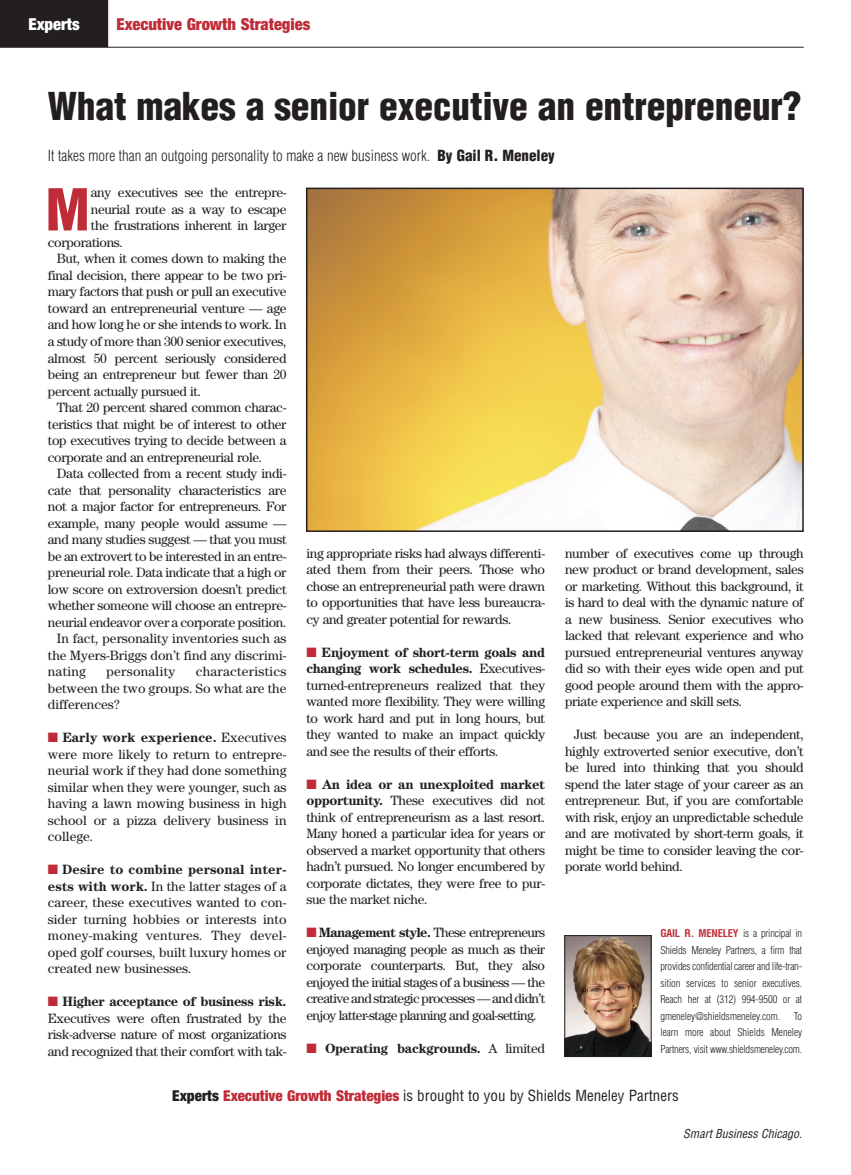
<style>
.page{position:relative;width:851px;height:1175px;background:#fff}
.page>*{position:absolute;margin:0;border:0;box-sizing:border-box;transform-origin:0 0}
.t1{font:900 condensed 56.25px "Helvetica";color:#bf2b37}
.t2{font:900 condensed 37.5px "Helvetica";letter-spacing:-.005em;color:#231f20}
.t3{font:900 condensed 16.5px "Helvetica Neue";color:#bf2b37}
.t4{font:900 condensed 16.5px "Helvetica Neue";color:#fff}
.t5{font:300 condensed 15px "Helvetica";color:#231f20}
.t6{font:condensed 15px "Helvetica";color:#231f20}
.t7{font:13.5px/16.5px "Century";letter-spacing:-.025em;color:#231f20;text-align:justify}
.t8{font:13.5px "Century";color:#231f20}
.t9{font:700 13.5px "Century";letter-spacing:-.02em;color:#231f20}
.t10{font:13.5px "Century";letter-spacing:.02em;color:#231f20}
.t11{font:italic condensed 12px "Helvetica";color:#231f20}
.t12{font:300 condensed 10.5px/16.5px "Helvetica";letter-spacing:-.01em;color:#231f20;text-align:justify}
.s1{font-weight:900}
.s2{color:#bf2b37}
.s3{font-weight:700}
.s4{font-weight:400}
.s5{font-weight:700;color:#bf2b37}
.s6{font-family:"Helvetica Neue";font-weight:900}
.s7{font-family:"Helvetica Neue";font-weight:900;color:#bf2b37}
</style>
<div class="page">
<img style="left:309px;top:191px;width:491px;height:338px">
<div style="left:306px;top:188px;width:497px;height:344px;border:2px solid #231f20"></div>
<div style="left:0;top:0;width:108px;height:47px;background:#231f20"></div>
<hr style="left:0;top:47px;width:803px;height:1px;background:#231f20">
<img style="left:566px;top:937px;width:83px;height:117px">
<div style="left:564px;top:935px;width:87px;height:121px;border:1px solid #231f20"></div>
<p class="t4" style="left:28px;top:18px;width:53px">Experts</p>
<p class="t3" style="left:117px;top:18px;width:195px">Executive Growth Strategies</p>
<h2 class="t2" style="left:48px;top:85px;width:755px">What makes a senior executive an entrepreneur?</h2>
<p class="t5" style="left:48px;top:147px;width:508px">It takes more than an outgoing personality to make a new business work. <span class="s1">By Gail R. Meneley</span></p>
<h1 class="t1" style="left:46px;top:178px;width:45px">M</h1>
<p class="t7" style="left:91px;top:186px;width:197px">any executives see the entrepre-</p>
<p class="t7" style="left:91px;top:202px;width:197px">neurial route as a way to escape</p>
<p class="t7" style="left:91px;top:219px;width:197px">the frustrations inherent in larger</p>
<p class="t7" style="left:48px;top:235px;width:77px">corporations.</p>
<p class="t7" style="left:57px;top:252px;width:231px">But, when it comes down to making the</p>
<p class="t7" style="left:48px;top:268px;width:240px">final decision, there appear to be two pri-</p>
<p class="t7" style="left:48px;top:285px;width:240px">mary factors that push or pull an executive</p>
<p class="t7" style="left:48px;top:301px;width:240px">toward an entrepreneurial venture — age</p>
<p class="t7" style="left:48px;top:318px;width:240px">and how long he or she intends to work. In</p>
<p class="t7" style="left:48px;top:334px;width:240px">a study of more than 300 senior executives,</p>
<p class="t7" style="left:48px;top:351px;width:240px">almost 50 percent seriously considered</p>
<p class="t7" style="left:48px;top:367px;width:240px">being an entrepreneur but fewer than 20</p>
<p class="t7" style="left:48px;top:384px;width:155px">percent actually pursued it.</p>
<p class="t7" style="left:57px;top:400px;width:231px">That 20 percent shared common charac-</p>
<p class="t7" style="left:48px;top:417px;width:240px">teristics that might be of interest to other</p>
<p class="t7" style="left:48px;top:433px;width:240px">top executives trying to decide between a</p>
<p class="t7" style="left:48px;top:450px;width:216px">corporate and an entrepreneurial role.</p>
<p class="t7" style="left:57px;top:466px;width:231px">Data collected from a recent study indi-</p>
<p class="t7" style="left:48px;top:483px;width:240px">cate that personality characteristics are</p>
<p class="t7" style="left:48px;top:499px;width:240px">not a major factor for entrepreneurs. For</p>
<p class="t7" style="left:48px;top:516px;width:240px">example, many people would assume —</p>
<p class="t7" style="left:48px;top:532px;width:240px">and many studies suggest — that you must</p>
<p class="t7" style="left:48px;top:549px;width:240px">be an extrovert to be interested in an entre-</p>
<p class="t7" style="left:48px;top:565px;width:240px">preneurial role. Data indicate that a high or</p>
<p class="t7" style="left:48px;top:582px;width:240px">low score on extroversion doesn’t predict</p>
<p class="t7" style="left:48px;top:598px;width:240px">whether someone will choose an entrepre-</p>
<p class="t7" style="left:48px;top:615px;width:240px">neurial endeavor over a corporate position.</p>
<p class="t8" style="left:57px;top:634px;width:231px">In fact, personality inventories such as</p>
<p class="t8" style="left:48px;top:650px;width:240px">the Myers-Briggs don’t find any discrimi-</p>
<p class="t7" style="left:48px;top:664px;width:40px">nating</p>
<p class="t10" style="left:106px;top:667px;width:70px">personality</p>
<p class="t7" style="left:48px;top:664px;width:240px;text-indent:148px">characteristics between the two groups. So what are the differences?</p>
<p class="t7" style="left:48px;top:730px;width:240px"><span class="s2">■</span> <span class="s3">Early work experience.</span> Executives were more likely to return to entrepre&shy;neurial work if they had done something similar when they were younger, such as having a lawn mowing business in high school or a pizza delivery business in college.</p>
<p class="t7" style="left:48px;top:862px;width:240px"><span class="s2">■</span> <span class="s3">Desire to combine personal inter&shy;ests with work.</span> In the latter stages of a career, these executives wanted to con&shy;sider turning hobbies or interests into money-making ventures. They devel&shy;oped golf courses, built luxury homes or created new businesses.</p>
<p class="t7" style="left:48px;top:994px;width:240px"><span class="s2">■</span> <span class="s3">Higher acceptance of business risk.<br></span>Executives were often frustrated by the risk-adverse nature of most organizations and recognized that their comfort with tak-</p>
<p class="t7" style="left:306px;top:546px;width:240px">ing appropriate risks had always differenti&shy;ated them from their peers. Those who chose an entrepreneurial path were drawn to opportunities that have less bureaucra&shy;cy and greater potential for rewards.</p>
<p class="t7" style="left:306px;top:645px;width:240px"><span class="s2">■</span> <span class="s3">Enjoyment of short-term goals and changing work schedules.</span> Executives&shy;turned-entrepreneurs realized that they wanted more flexibility. They were willing to work hard and put in long hours, but they wanted to make an impact quickly and see the results of their efforts.</p>
<p class="t7" style="left:306px;top:777px;width:240px"><span class="s2">■</span> <span class="s3">An idea or an unexploited market opportunity.</span> These executives did not think of entrepreneurism as a last resort.<br>Many honed a particular idea for years or observed a market opportunity that others hadn’t pursued. No longer encumbered by corporate dictates, they were free to pur&shy;sue the market niche.</p>
<p class="t7" style="left:306px;top:925px;width:240px"><span class="s2">■</span> <span class="s3">Management style.</span> These entrepreneurs enjoyed managing people as much as their corporate counterparts. But, they also enjoyed the initial stages of a business — the creative and strategic processes — and didn’t enjoy latter-stage planning and goal-setting.</p>
<p class="t9" style="left:306px;top:1043px;width:240px"><span class="s2">■</span> Operating backgrounds. <span class="s4">A limited</span></p>
<p class="t7" style="left:565px;top:546px;width:240px">number of executives come up through new product or brand development, sales or marketing. Without this background, it is hard to deal with the dynamic nature of a new business. Senior executives who lacked that relevant experience and who pursued entrepreneurial ventures anyway did so with their eyes wide open and put good people around them with the appro&shy;priate experience and skill sets.</p>
<p class="t7" style="left:565px;top:727px;width:240px;text-indent:9px">Just because you are an independent, highly extroverted senior executive, don’t be lured into thinking that you should spend the later stage of your career as an entrepreneur. But, if you are comfortable with risk, enjoy an unpredictable schedule and are motivated by short-term goals, it might be time to consider leaving the cor&shy;porate world behind.</p>
<p class="t12" style="left:660px;top:925px;width:143px"><span class="s5">GAIL R. MENELEY</span> is a principal in Shields Meneley Partners, a firm that provides confidential career and life-tran&shy;sition services to senior executives.<br>Reach her at (312) 994-9500 or at gmeneley@shieldsmeneley.com.</p>
<p class="t12" style="left:660px;top:1008px;width:143px;text-indent:133px">To learn more about Shields Meneley Partners, visit www.shieldsmeneley.com.</p>
<p class="t6" style="left:172px;top:1086px;width:508px"><span class="s6">Experts</span> <span class="s7">Executive Growth Strategies</span> is brought to you by Shields Meneley Partners</p>
<p class="t11" style="left:683px;top:1127px;width:120px">Smart Business Chicago.</p>
</div>
